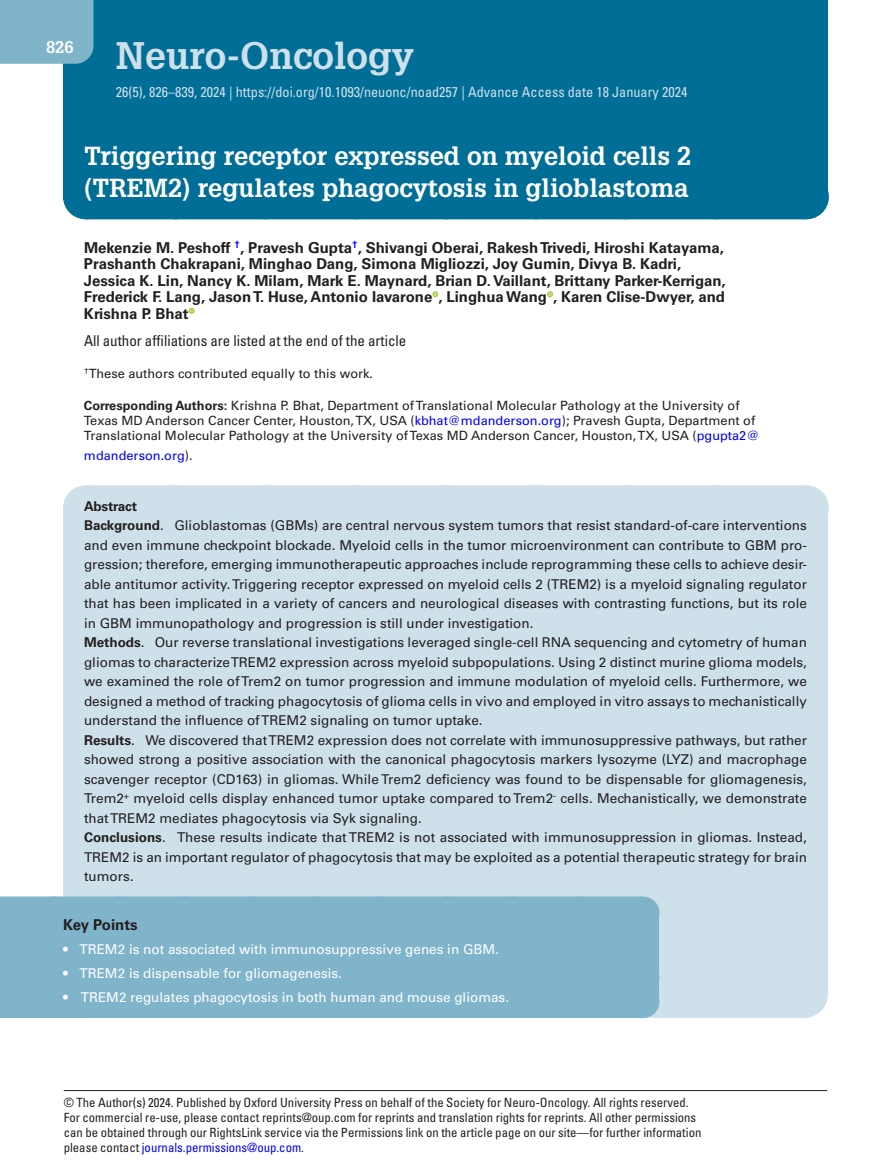
<style>
.page{position:relative;width:891px;height:1175px;background:#fff}
.page>*{position:absolute;margin:0;border:0;box-sizing:border-box;transform-origin:0 0}
.t1{font:700 37.5px "Glypha LT Std";color:#cee0ea}
.t2{font:700 25.5px/31.5px "Glypha LT Std";color:#fff}
.t3{font:700 16.5px "Glypha LT Std";color:#fff}
.t4{font:700 15px/16.5px "Univers LT Std";color:#231f20}
.t5{font:condensed 15px "Univers LT Std";color:#231f20}
.t6{font:condensed 14.25px "Univers LT Std";color:#cee0ea}
.t7{font:13.5px/19.5px "Univers LT Std";color:#231f20}
.t8{font:13.5px "Univers LT Std";color:#fff}
.t9{font:condensed 12.75px/15px "Univers LT Std";color:#231f20}
.t10{font:12.75px/15px "Univers LT Std";color:#231f20}
.t11{font:12.75px "Univers LT Std";color:#00f}
.s1{font-weight:700}
.s2{color:#00f}
.s3{color:#231f20}
</style>
<div class="page">
<div style="left:63px;top:0;width:765px;height:166px;background:#006e96"></div>
<div style="left:0;top:0;width:94px;height:64px;background:#7fb4ca"></div>
<hr style="left:64px;top:1090px;width:763px;height:1px;background:#231f20">
<svg style="left:432px;top:291px;width:6px;height:6px"></svg>
<svg style="left:547px;top:291px;width:6px;height:6px"></svg>
<svg style="left:189px;top:308px;width:6px;height:6px"></svg>
<div style="left:86px;top:485px;width:720px;height:45px;background:#cee0ea"></div>
<svg style="left:180px;top:485px;width:580px;height:1px"></svg>
<hr style="left:806px;top:485px;width:1px;height:45px;background:#cee0ea">
<div style="left:63px;top:511px;width:765px;height:125px;background:#cee0ea"></div>
<div style="left:63px;top:633px;width:765px;height:100px;background:#cee0ea"></div>
<div style="left:63px;top:730px;width:765px;height:101px;background:#cee0ea"></div>
<div style="left:63px;top:831px;width:765px;height:187px;background:#cee0ea"></div>
<div style="left:0;top:914px;width:659px;height:19px;background:#7fb4ca"></div>
<div style="left:0;top:896px;width:642px;height:33px;background:#7fb4ca"></div>
<svg style="left:53px;top:896px;width:556px;height:1px"></svg>
<hr style="left:642px;top:896px;width:1px;height:33px;background:#7fb4ca">
<div style="left:0;top:930px;width:659px;height:27px;background:#7fb4ca"></div>
<div style="left:0;top:954px;width:659px;height:24px;background:#7fb4ca"></div>
<div style="left:0;top:978px;width:659px;height:25px;background:#7fb4ca"></div>
<div style="left:0;top:985px;width:642px;height:33px;background:#7fb4ca"></div>
<hr style="left:642px;top:985px;width:1px;height:33px;background:#7fb4ca">
<div style="left:63px;top:166px;width:765px;height:53px;background:#006e96"></div>
<hr style="left:86px;top:174px;width:1px;height:45px;background:#006e96">
<hr style="left:806px;top:174px;width:1px;height:45px;background:#006e96">
<p class="t3" style="left:46px;top:37px;width:29px">826</p>
<h1 class="t1" style="left:116px;top:32px;width:299px">Neuro-Oncology</h1>
<p class="t6" style="left:116px;top:83px;width:573px">26(5), 826–839, 2024 | https://doi.org/10.1093/neuonc/noad257 | Advance Access date 18 January 2024</p>
<h2 class="t2" style="left:84px;top:140px;width:609px">Triggering receptor expressed on myeloid cells 2 (TREM2) regulates phagocytosis in glioblastoma</h2>
<p class="t4" style="left:84px;top:239px;width:643px">Mekenzie M. Peshoff <sup>†</sup>, Pravesh Gupta<sup>†</sup>, Shivangi Oberai, RakeshTrivedi, Hiroshi Katayama, Prashanth Chakrapani, Minghao Dang, Simona Migliozzi, Joy Gumin, Divya B. Kadri, Jessica K. Lin, Nancy K. Milam, Mark E. Maynard, Brian D.Vaillant, Brittany Parker-Kerrigan, Frederick F. Lang, Jason T. Huse, Antonio Iavarone , LinghuaWang , Karen Clise-Dwyer, and Krishna P. Bhat</p>
<p class="t5" style="left:84px;top:331px;width:324px">All author affiliations are listed at the end of the article</p>
<p class="t10" style="left:84px;top:366px;width:291px"><sup>†</sup>These authors contributed equally to this work.</p>
<p class="t10" style="left:84px;top:398px;width:677px"><span class="s1">Corresponding Authors:</span> Krishna P. Bhat, Department of Translational Molecular Pathology at the University of<br>Texas MD Anderson Cancer Center, Houston, TX, USA (<span class="s2">kbhat@mdanderson.org</span>); Pravesh Gupta, Department of<br>Translational Molecular Pathology at the University of Texas MD Anderson Cancer, Houston, TX, USA (<span class="s2">pgupta2@</span></p>
<p class="t11" style="left:84px;top:448px;width:110px">mdanderson.org<span class="s3">).</span></p>
<p class="t7" style="left:84px;top:496px;width:725px"><span class="s1">Abstract<br>Background</span>. Glioblastomas (GBMs) are central nervous system tumors that resist standard-of-care interventions and even immune checkpoint blockade. Myeloid cells in the tumor microenvironment can contribute to GBM pro&shy;gression; therefore, emerging immunotherapeutic approaches include reprogramming these cells to achieve desir&shy;able antitumor activity. Triggering receptor expressed on myeloid cells 2 (TREM2) is a myeloid signaling regulator that has been implicated in a variety of cancers and neurological diseases with contrasting functions, but its role in GBM immunopathology and progression is still under investigation.<br><span class="s1">Methods</span>. Our reverse translational investigations leveraged single-cell RNA sequencing and cytometry of human gliomas to characterize TREM2 expression across myeloid subpopulations. Using 2 distinct murine glioma models, we examined the role of Trem2 on tumor progression and immune modulation of myeloid cells. Furthermore, we designed a method of tracking phagocytosis of glioma cells in vivo and employed in vitro assays to mechanistically understand the influence of TREM2 signaling on tumor uptake.<br><span class="s1">Results</span>. We discovered that TREM2 expression does not correlate with immunosuppressive pathways, but rather showed strong a positive association with the canonical phagocytosis markers lysozyme (LYZ) and macrophage scavenger receptor (CD163) in gliomas. While Trem2 deficiency was found to be dispensable for gliomagenesis, Trem2<sup>+</sup> myeloid cells display enhanced tumor uptake compared to Trem2<sup>-</sup> cells. Mechanistically, we demonstrate that TREM2 mediates phagocytosis via Syk signaling.<br><span class="s1">Conclusions</span>. These results indicate that TREM2 is not associated with immunosuppression in gliomas. Instead, TREM2 is an important regulator of phagocytosis that may be exploited as a potential therapeutic strategy for brain tumors.</p>
<p class="t4" style="left:63px;top:916px;width:76px">Key Points</p>
<p class="t8" style="left:63px;top:940px;width:438px">• TREM2 is not associated with immunosuppressive genes in GBM.</p>
<p class="t8" style="left:63px;top:964px;width:281px">• TREM2 is dispensable for gliomagenesis.</p>
<p class="t8" style="left:63px;top:988px;width:448px">• TREM2 regulates phagocytosis in both human and mouse gliomas.</p>
<p class="t9" style="left:64px;top:1095px;width:639px">© The Author(s) 2024. Published by Oxford University Press on behalf of the Society for Neuro-Oncology. All rights reserved.<br>For commercial re-use, please contact reprints@oup.com for reprints and translation rights for reprints. All other permissions can be obtained through our RightsLink service via the Permissions link on the article page on our site—for further information please contact <span class="s2">journals.permissions@oup.com</span>.</p>
</div>
